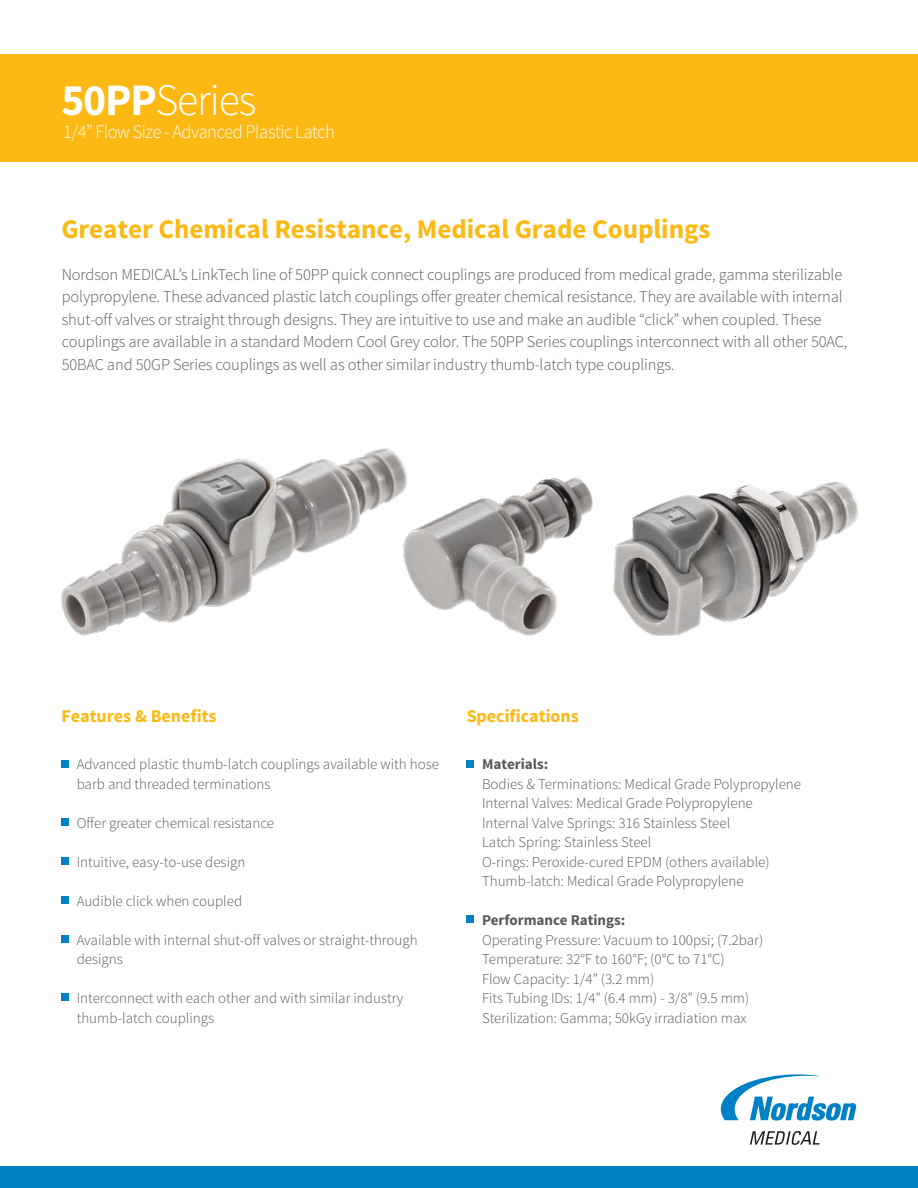
<style>
.page{position:relative;width:918px;height:1188px;background:#fff}
.page>*{position:absolute;margin:0;border:0;box-sizing:border-box;transform-origin:0 0}
.t1{font:300 45px "Source Sans Pro";letter-spacing:-.025em;color:#fff}
.t2{font:700 27px "Source Sans Pro";color:#fdb913}
.t3{font:300 19.2px "Source Sans Pro";letter-spacing:-.025em;color:#fff}
.t4{font:700 18px "Source Sans Pro";color:#fdb913}
.t5{font:300 16.5px/22.5px "Source Sans Pro";letter-spacing:-.01em;color:#58595b}
.t6{font:300 15px/19.5px "Source Sans Pro";color:#58595b}
.t7{font:700 15px "Source Sans Pro";color:#58595b}
.s1{font-weight:700}
</style>
<div class="page">
<div style="left:466px;top:915px;width:8px;height:8px;background:#0081c6"></div>
<div style="left:466px;top:760px;width:8px;height:7px;background:#0081c6"></div>
<div style="left:62px;top:935px;width:7px;height:8px;background:#0081c6"></div>
<div style="left:62px;top:896px;width:7px;height:8px;background:#0081c6"></div>
<div style="left:62px;top:857px;width:7px;height:8px;background:#0081c6"></div>
<div style="left:62px;top:994px;width:7px;height:7px;background:#0081c6"></div>
<div style="left:62px;top:818px;width:7px;height:8px;background:#0081c6"></div>
<div style="left:62px;top:760px;width:7px;height:7px;background:#0081c6"></div>
<svg style="left:750px;top:1131px;width:70px;height:14px"></svg>
<svg style="left:721px;top:1074px;width:135px;height:47px"></svg>
<div style="left:0;top:54px;width:918px;height:108px;background:#fdb913"></div>
<div style="left:0;top:1166px;width:918px;height:22px;background:#0081c6"></div>
<img style="left:61px;top:449px;width:797px;height:187px">
<h1 class="t1" style="left:61px;top:73px;width:197px"><span class="s1">50PP</span>Series</h1>
<p class="t3" style="left:63px;top:120px;width:273px">1/4” Flow Size - Advanced Plastic Latch</p>
<h2 class="t2" style="left:61px;top:212px;width:651px">Greater Chemical Resistance, Medical Grade Couplings</h2>
<p class="t5" style="left:62px;top:263px;width:787px">Nordson MEDICAL’s LinkTech line of 50PP quick connect couplings are produced from medical grade, gamma sterilizable polypropylene. These advanced plastic latch couplings offer greater chemical resistance. They are available with internal shut-off valves or straight through designs. They are intuitive to use and make an audible “click” when coupled. These couplings are available in a standard Modern Cool Grey color. The 50PP Series couplings interconnect with all other 50AC, 50BAC and 50GP Series couplings as well as other similar industry thumb-latch type couplings.</p>
<p class="t4" style="left:61px;top:705px;width:157px">Features &amp; Benefits</p>
<p class="t4" style="left:467px;top:705px;width:114px">Specifications</p>
<p class="t6" style="left:77px;top:755px;width:364px">Advanced plastic thumb-latch couplings available with hose barb and threaded terminations</p>
<p class="t6" style="left:77px;top:813px;width:199px">Offer greater chemical resistance</p>
<p class="t6" style="left:77px;top:852px;width:170px">Intuitive, easy-to-use design</p>
<p class="t6" style="left:77px;top:891px;width:167px">Audible click when coupled</p>
<p class="t6" style="left:77px;top:930px;width:343px">Available with internal shut-off valves or straight-through designs</p>
<p class="t6" style="left:77px;top:989px;width:328px">Interconnect with each other and with similar industry thumb-latch couplings</p>
<p class="t7" style="left:482px;top:754px;width:68px">Materials:</p>
<p class="t6" style="left:482px;top:774px;width:321px">Bodies &amp; Terminations: Medical Grade Polypropylene Internal Valves: Medical Grade Polypropylene Internal Valve Springs: 316 Stainless Steel<br>Latch Spring: Stainless Steel<br>O-rings: Peroxide-cured EPDM (others available)<br>Thumb-latch: Medical Grade Polypropylene</p>
<p class="t7" style="left:482px;top:910px;width:145px">Performance Ratings:</p>
<p class="t6" style="left:482px;top:930px;width:283px">Operating Pressure: Vacuum to 100psi; (7.2bar)<br>Temperature: 32°F to 160°F; (0°C to 71°C)<br>Flow Capacity: 1/4” (3.2 mm)<br>Fits Tubing IDs: 1/4” (6.4 mm) - 3/8” (9.5 mm)<br>Sterilization: Gamma; 50kGy irradiation max</p>
</div>
